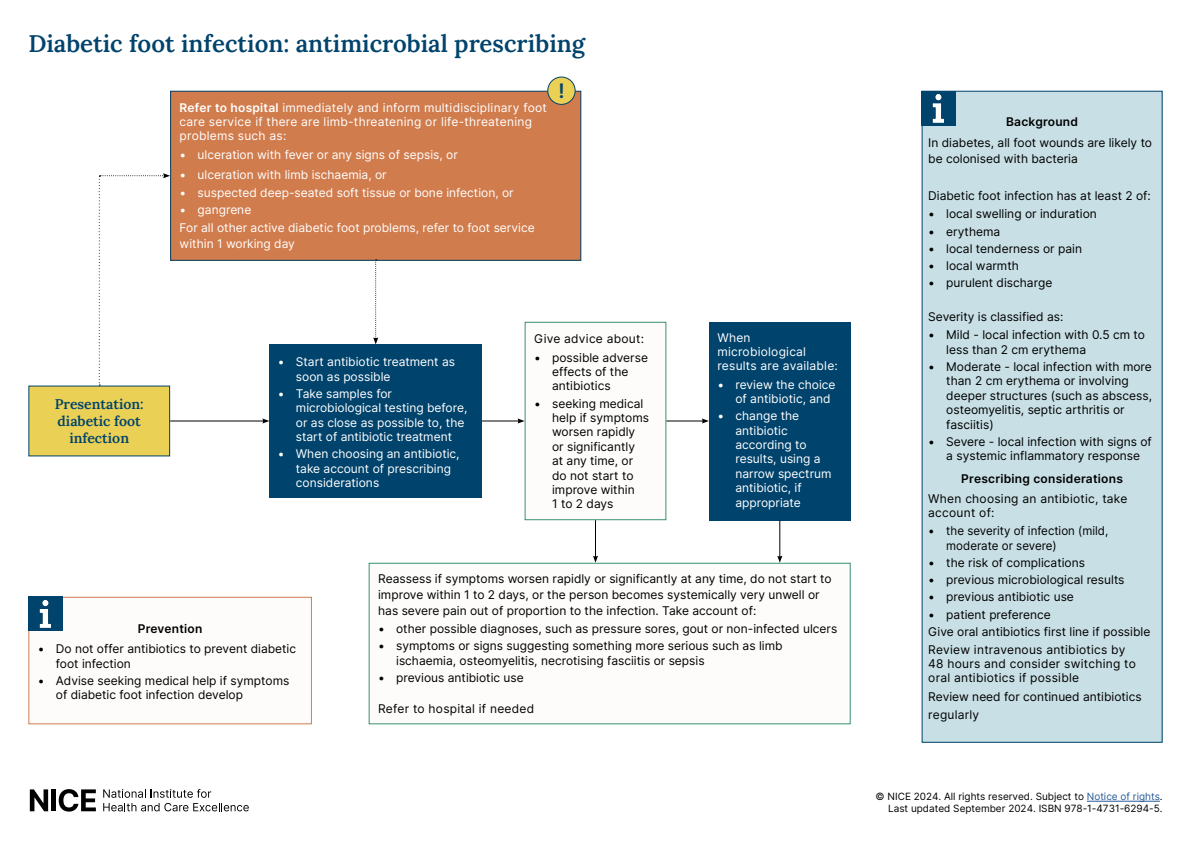
<style>
.page{position:relative;width:1191px;height:842px;background:#fff}
.page>*{position:absolute;margin:0;border:0;box-sizing:border-box;transform-origin:0 0}
.Main_title{font:600 24px "Lora";color:#00436c}
.t1{font:600 20px "Inter";color:#00436c}
.Subtitle{font:600 14px/16.8px "Lora";color:#00436c;text-align:center}
.Table_body{font:12px/14.4px "Inter";color:#000}
.Box_text_left_align{font:12px/14.4px "Inter";color:#fff}
.Box_text_left_align-2{font:12px/14px "Inter";letter-spacing:.02em;color:#000}
.Box_text_left_align-3{font:12px/14px "Inter";letter-spacing:.02em;color:#fff}
.Table_body-2{font:12px/16px "Inter";color:#fff}
.Table_body-3{font:12px/14.4px "Inter";color:#000;scale:.96 1}
.Sidebar_title{font:600 12px "Inter";letter-spacing:.02em;color:#000}
.endmatter{font:10px/12px "Inter";color:#000;text-align:right}
.s1{font-weight:600}
.s2{color:#275b9b}
</style>
<div class="page">
<div style="left:29px;top:386px;width:141px;height:70px;background:#ead054"></div>
<div style="left:269px;top:344px;width:213px;height:153px;background:#00436c"></div>
<div style="left:525px;top:322px;width:141px;height:198px;background:#fdfcfb"></div>
<div style="left:524px;top:322px;width:142px;height:198px;border:1px solid #37916d"></div>
<div style="left:369px;top:563px;width:481px;height:161px;background:#fdfcfb"></div>
<div style="left:369px;top:563px;width:481px;height:161px;border:1px solid #37916d"></div>
<div style="left:709px;top:322px;width:141px;height:198px;background:#00436c"></div>
<div style="left:171px;top:91px;width:410px;height:169px;background:#d17c4d"></div>
<div style="left:170px;top:91px;width:411px;height:170px;border:1px solid #00436c"></div>
<div style="left:29px;top:597px;width:282px;height:127px;background:#fdfcfb"></div>
<div style="left:28px;top:597px;width:284px;height:127px;border:1px solid #d17c4d"></div>
<div style="left:922px;top:91px;width:240px;height:651px;background:#c8dfe5"></div>
<svg style="left:30px;top:789px;width:18px;height:22px"></svg>
<div style="left:51px;top:789px;width:5px;height:22px;background:#000"></div>
<svg style="left:59px;top:789px;width:37px;height:22px"></svg>
<svg style="left:103px;top:789px;width:146px;height:22px"></svg>
<div style="left:921px;top:91px;width:34px;height:34px;background:#00436c"></div>
<img style="left:932px;top:94px;width:12px;height:29px">
<div style="left:548px;top:77px;width:27px;height:27px;background:#ead054;border-radius:50%"></div>
<div style="left:547px;top:77px;width:28px;height:28px;border:1px solid #00436c;border-radius:50%"></div>
<hr style="left:170px;top:420px;width:94px;height:1px;background:#000">
<svg style="left:262px;top:418px;width:7px;height:5px"></svg>
<svg style="left:99px;top:173px;width:71px;height:213px"></svg>
<svg style="left:373px;top:259px;width:5px;height:85px"></svg>
<hr style="left:482px;top:420px;width:37px;height:1px;background:#000">
<svg style="left:517px;top:418px;width:7px;height:5px"></svg>
<hr style="left:666px;top:420px;width:37px;height:1px;background:#000">
<svg style="left:702px;top:418px;width:7px;height:5px"></svg>
<hr style="left:595px;top:520px;width:1px;height:37px;background:#000">
<svg style="left:593px;top:556px;width:5px;height:7px"></svg>
<hr style="left:779px;top:520px;width:1px;height:37px;background:#000">
<svg style="left:777px;top:556px;width:5px;height:7px"></svg>
<div style="left:28px;top:597px;width:34px;height:34px;background:#00436c"></div>
<img style="left:39px;top:600px;width:12px;height:28px">
<hr style="left:1086px;top:801px;width:73px;height:1px;background:#275b9b">
<p class="Main_title" style="left:28px;top:26px;width:558px">Diabetic foot infection: antimicrobial prescribing</p>
<p class="Subtitle" style="left:55px;top:395px;width:90px">Presentation: diabetic foot infection</p>
<p class="Box_text_left_align-3" style="left:180px;top:100px;width:369px"><span class="s1">Refer to hospital</span> immediately and inform multidisciplinary foot care service if there are limb-threatening or life‑threatening problems such as:</p>
<p class="Box_text_left_align" style="left:180px;top:147px;width:280px">• ulceration with fever or any signs of sepsis, or</p>
<p class="Box_text_left_align" style="left:180px;top:167px;width:209px">• ulceration with limb ischaemia, or</p>
<p class="Box_text_left_align" style="left:180px;top:185px;width:335px">• suspected deep-seated soft tissue or bone infection, or</p>
<p class="Box_text_left_align" style="left:180px;top:202px;width:73px">• gangrene</p>
<p class="Table_body-2" style="left:180px;top:219px;width:357px">For all other active diabetic foot problems, refer to foot service within 1 working day</p>
<h2 class="t1" style="left:558px;top:76px;width:8px">!</h2>
<p class="Box_text_left_align" style="left:296px;top:354px;width:161px;text-indent:-18px">• Start antibiotic treatment as soon as possible</p>
<p class="Box_text_left_align" style="left:296px;top:386px;width:173px;text-indent:-18px">• Take samples for microbiological testing before, or as close as possible to, the start of antibiotic treatment</p>
<p class="Box_text_left_align" style="left:296px;top:447px;width:165px;text-indent:-18px">• When choosing an antibiotic, take account of prescribing considerations</p>
<p class="Box_text_left_align-2" style="left:534px;top:331px;width:111px">Give advice about:</p>
<p class="Table_body" style="left:552px;top:350px;width:97px;text-indent:-18px">• possible adverse effects of the antibiotics</p>
<p class="Table_body" style="left:552px;top:396px;width:99px;text-indent:-18px">• seeking medical help if symptoms worsen rapidly or significantly at any time, or do not start to improve within<br>1 to 2 days</p>
<p class="Box_text_left_align-3" style="left:717px;top:330px;width:122px">When microbiological results are available:</p>
<p class="Box_text_left_align" style="left:735px;top:377px;width:102px;text-indent:-18px">• review the choice of antibiotic, and</p>
<p class="Box_text_left_align" style="left:735px;top:408px;width:98px;text-indent:-18px">• change the antibiotic according to results, using a narrow spectrum antibiotic, if appropriate</p>
<p class="Sidebar_title" style="left:138px;top:620px;width:66px">Prevention</p>
<p class="Table_body" style="left:56px;top:641px;width:242px;text-indent:-18px">• Do not offer antibiotics to prevent diabetic foot infection</p>
<p class="Table_body" style="left:56px;top:673px;width:235px;text-indent:-18px">• Advise seeking medical help if symptoms of diabetic foot infection develop</p>
<p class="Table_body" style="left:378px;top:570px;width:455px;line-height:16px">Reassess if symptoms worsen rapidly or significantly at any time, do not start to improve within 1 to 2 days, or the person becomes systemically very unwell or has severe pain out of proportion to the infection. Take account of:</p>
<p class="Table_body" style="left:378px;top:621px;width:460px">• other possible diagnoses, such as pressure sores, gout or non-infected ulcers</p>
<p class="Table_body" style="left:396px;top:638px;width:388px;text-indent:-18px">• symptoms or signs suggesting something more serious such as limb ischaemia, osteomyelitis, necrotising fasciitis or sepsis</p>
<p class="Table_body" style="left:378px;top:670px;width:147px">• previous antibiotic use</p>
<p class="Box_text_left_align-2" style="left:378px;top:701px;width:157px">Refer to hospital if needed</p>
<p class="Sidebar_title" style="left:1006px;top:113px;width:73px">Background</p>
<p class="Table_body" style="left:928px;top:134px;width:225px;line-height:16px">In diabetes, all foot wounds are likely to be colonised with bacteria</p>
<p class="Table_body" style="left:928px;top:188px;width:224px">Diabetic foot infection has at least 2 of:</p>
<p class="Table_body" style="left:928px;top:207px;width:170px">• local swelling or induration</p>
<p class="Table_body" style="left:928px;top:224px;width:74px">• erythema</p>
<p class="Table_body" style="left:928px;top:241px;width:155px">• local tenderness or pain</p>
<p class="Table_body" style="left:928px;top:258px;width:92px">• local warmth</p>
<p class="Table_body" style="left:928px;top:276px;width:125px">• purulent discharge</p>
<p class="Table_body" style="left:928px;top:309px;width:137px">Severity is classified as:</p>
<p class="Table_body" style="left:946px;top:328px;width:200px;text-indent:-18px">• Mild - local infection with 0.5 cm to less than 2 cm erythema</p>
<p class="Table_body" style="left:946px;top:359px;width:207px;text-indent:-18px">• Moderate - local infection with more than 2 cm erythema or involving deeper structures (such as abscess, osteomyelitis, septic arthritis or fasciitis)</p>
<p class="Table_body" style="left:928px;top:434px;width:225px;text-align:center">• Severe - local infection with signs of a systemic inflammatory response</p>
<p class="Sidebar_title" style="left:961px;top:470px;width:163px">Prescribing considerations</p>
<p class="Box_text_left_align-2" style="left:928px;top:491px;width:201px">When choosing an antibiotic, take account of:</p>
<p class="Table_body-3" style="left:946px;top:523px;width:170px;text-indent:-18px">• the severity of infection (mild, moderate or severe)</p>
<p class="Table_body" style="left:928px;top:555px;width:158px">• the risk of complications</p>
<p class="Table_body" style="left:928px;top:572px;width:198px">• previous microbiological results</p>
<p class="Table_body" style="left:928px;top:589px;width:147px">• previous antibiotic use</p>
<p class="Table_body" style="left:928px;top:607px;width:124px">• patient preference</p>
<p class="Table_body" style="left:928px;top:624px;width:224px">Give oral antibiotics first line if possible</p>
<p class="Box_text_left_align-2" style="left:928px;top:642px;width:209px">Review intravenous antibiotics by<br>48 hours and consider switching to oral antibiotics if possible</p>
<p class="Table_body" style="left:928px;top:690px;width:215px">Review need for continued antibiotics</p>
<p class="Box_text_left_align-2" style="left:928px;top:708px;width:53px">regularly</p>
<p class="endmatter" style="left:875px;top:790px;width:288px">© NICE 2024. All rights reserved. Subject to <span class="s2">Notice of rights</span>.<br>Last updated September 2024. ISBN 978-1-4731-6294-5.</p>
</div>
